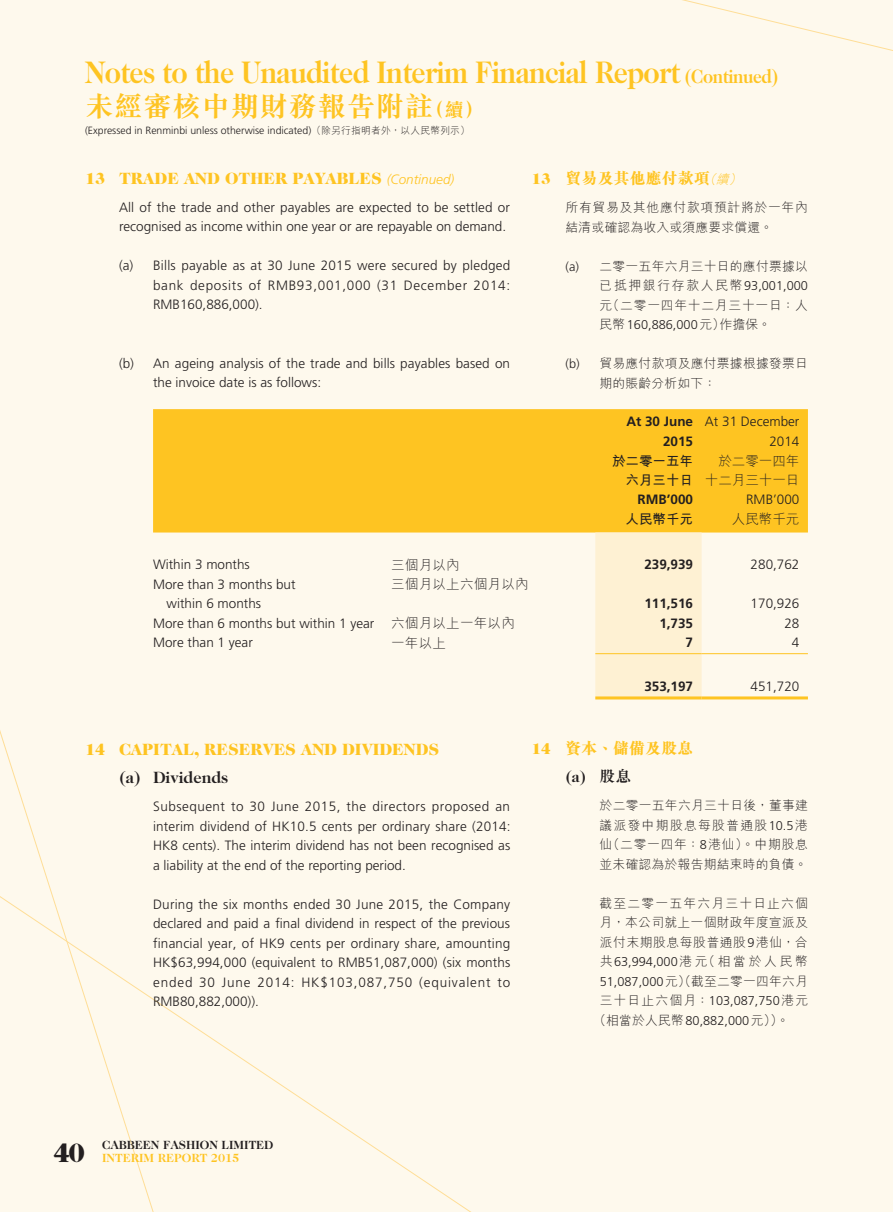
<style>
.page{position:relative;width:893px;height:1212px;background:#fef9ed}
.page>*{position:absolute;margin:0;border:0;box-sizing:border-box;transform-origin:0 0}
.t1{font:700 31.5px "Caslon 224 Std";letter-spacing:-.025em;color:#fec422;scale:.9 1}
.t2{font:700 28.5px "M Sung HK";letter-spacing:.02em;color:#fec422}
.t3{font:900 27px "Caslon 224 Std";color:#231f20}
.t4{font:900 16.5px "Caslon 224 Std";color:#fec422}
.t5{font:700 16.5px "Caslon 224 Std";color:#231f20}
.t6{font:800 15.75px "M Sung HK";letter-spacing:.02em;color:#fec422}
.t7{font:700 15.75px "Caslon 224 Std";color:#231f20}
.t8{font:300 13.5px/19.5px "Frutiger LT Std";color:#231f20}
.t9{font:700 13.5px/19.5px "Frutiger LT Std";color:#231f20;text-align:right}
.t10{font:300 13.5px "M Hei HK";letter-spacing:.02em;color:#231f20}
.t11{font:700 13.5px/19.5px "M Hei HK";color:#231f20;text-align:right}
.t12{font:300 13.5px/19.5px "M Hei HK";color:#231f20;text-align:right}
.t13{font:300 12.75px/19.5px "M Hei HK";letter-spacing:.025em;color:#231f20;text-align:justify}
.t14{font:300 12.75px "Frutiger LT Std";color:#231f20}
.t15{font:300 12.75px/19.5px "M Hei HK";letter-spacing:.06em;color:#231f20}
.t16{font:700 12px "Caslon 224 Std";color:#231f20}
.t17{font:700 12px "Caslon 224 Std";color:#fec422}
.t18{font:300 10.5px "Frutiger LT Std";color:#231f20}
.s1{font-size:19.5px}
.s2{font-family:"M Hei HK";font-size:9.75px}
.s3{font-family:"Frutiger LT Std";font-weight:300;font-style:italic;font-size:13.5px}
.s4{font-family:"Caslon 224 Std";font-weight:900}
.s5{font-family:"M Hei HK";font-weight:300;font-style:italic;font-size:12.75px}
.s6{font-family:"Frutiger LT Std"}
.s7{font-family:"M Hei HK"}
.s8{font-family:"M Sung HK"}
</style>
<div class="page">
<svg style="left:0;top:730px;width:181px;height:482px"></svg>
<div style="left:153px;top:409px;width:655px;height:123px;background:#fec422"></div>
<div style="left:595px;top:532px;width:107px;height:164px;background:#fef1d3"></div>
<hr style="left:595px;top:653px;width:107px;height:1px;background:#fec422">
<hr style="left:702px;top:653px;width:106px;height:1px;background:#fec422">
<hr style="left:595px;top:696px;width:107px;height:3px;background:#fec422">
<hr style="left:702px;top:696px;width:106px;height:3px;background:#fec422">
<h1 class="t1" style="left:85px;top:53px;width:772px">Notes to the Unaudited Interim Financial Report <span class="s1">(Continued)</span></h1>
<h2 class="t2" style="left:85px;top:92px;width:400px">未經審核中期財務報告附註<span class="s1">（續）</span></h2>
<p class="t18" style="left:85px;top:125px;width:386px">(Expressed in Renminbi unless otherwise indicated)<span class="s2">（除另行指明者外，以人民幣列示）</span></p>
<p class="t4" style="left:85px;top:169px;width:371px">13 TRADE AND OTHER PAYABLES <span class="s3">(Continued)</span></p>
<p class="t8" style="left:119px;top:198px;width:392px">All of the trade and other payables are expected to be settled or recognised as income within one year or are repayable on demand.</p>
<p class="t8" style="left:153px;top:256px;width:359px;text-align:justify;text-indent:-34px">(a) Bills payable as at 30 June 2015 were secured by pledged bank deposits of RMB93,001,000 (31 December 2014:<br>RMB160,886,000).</p>
<p class="t8" style="left:153px;top:354px;width:358px;text-indent:-34px">(b) An ageing analysis of the trade and bills payables based on the invoice date is as follows:</p>
<p class="t6" style="left:531px;top:170px;width:214px"><span class="s4">13</span> 貿易及其他應付款項<span class="s5">（續）</span></p>
<p class="t15" style="left:565px;top:198px;width:244px">所有貿易及其他應付款項預計將於一年內結清或確認為收入或須應要求償還。</p>
<p class="t13" style="left:600px;top:256px;width:210px;text-indent:-34px"><span class="s6">(a)</span> 二零一五年六月三十日的應付票據以已抵押銀行存款人民幣<span class="s6">93,001,000</span>元（二零一四年十二月三十一日：人</p>
<p class="t14" style="left:599px;top:318px;width:173px"><span class="s7">民幣</span>160,886,000<span class="s7">元）作擔保。</span></p>
<p class="t13" style="left:600px;top:354px;width:210px;text-indent:-34px"><span class="s6">(b)</span> 貿易應付款項及應付票據根據發票日期的賬齡分析如下：</p>
<p class="t9" style="left:626px;top:412px;width:68px">At 30 June<br>2015</p>
<p class="t8" style="left:705px;top:412px;width:96px;text-align:right">At 31 December<br>2014</p>
<p class="t11" style="left:612px;top:450px;width:82px">於二零一五年六月三十日</p>
<p class="t12" style="left:705px;top:451px;width:96px">於二零一四年十二月三十一日</p>
<p class="t9" style="left:638px;top:490px;width:57px">RMB’000</p>
<p class="t8" style="left:746px;top:490px;width:55px">RMB’000</p>
<p class="t11" style="left:626px;top:508px;width:69px">人民幣千元</p>
<p class="t10" style="left:732px;top:512px;width:69px">人民幣千元</p>
<p class="t8" style="left:153px;top:555px;width:98px">Within 3 months</p>
<p class="t10" style="left:391px;top:558px;width:70px">三個月以內</p>
<p class="t9" style="left:644px;top:555px;width:50px">239,939</p>
<p class="t8" style="left:751px;top:555px;width:50px">280,762</p>
<p class="t8" style="left:167px;top:574px;width:131px;text-indent:-14px">More than 3 months but within 6 months</p>
<p class="t10" style="left:391px;top:577px;width:139px">三個月以上六個月以內</p>
<p class="t9" style="left:644px;top:594px;width:50px">111,516</p>
<p class="t8" style="left:751px;top:594px;width:50px">170,926</p>
<p class="t8" style="left:153px;top:613px;width:363px">More than 6 months but within 1 year <span class="s7">六個月以上一年以內</span></p>
<p class="t9" style="left:659px;top:613px;width:35px">1,735</p>
<p class="t8" style="left:784px;top:613px;width:17px">28</p>
<p class="t8" style="left:153px;top:633px;width:101px">More than 1 year</p>
<p class="t10" style="left:391px;top:636px;width:56px">一年以上</p>
<p class="t9" style="left:686px;top:633px;width:9px">7</p>
<p class="t8" style="left:792px;top:633px;width:9px">4</p>
<p class="t9" style="left:644px;top:676px;width:50px">353,197</p>
<p class="t8" style="left:751px;top:676px;width:50px">451,720</p>
<p class="t4" style="left:85px;top:740px;width:356px">14 CAPITAL, RESERVES AND DIVIDENDS</p>
<p class="t5" style="left:119px;top:768px;width:111px">(a) Dividends</p>
<p class="t8" style="left:153px;top:797px;width:359px;text-align:justify">Subsequent to 30 June 2015, the directors proposed an interim dividend of HK10.5 cents per ordinary share (2014:<br>HK8 cents). The interim dividend has not been recognised as a liability at the end of the reporting period.</p>
<p class="t8" style="left:153px;top:894px;width:359px;text-align:justify">During the six months ended 30 June 2015, the Company declared and paid a final dividend in respect of the previous financial year, of HK9 cents per ordinary share, amounting HK$63,994,000 (equivalent to RMB51,087,000) (six months ended 30 June 2014: HK$103,087,750 (equivalent to RMB80,882,000)).</p>
<p class="t6" style="left:531px;top:740px;width:163px"><span class="s4">14</span> 資本、儲備及股息</p>
<p class="t7" style="left:566px;top:767px;width:67px">(a) <span class="s8">股息</span></p>
<p class="t13" style="left:600px;top:795px;width:210px">於二零一五年六月三十日後，董事建議派發中期股息每股普通股<span class="s6">10.5</span>港仙（二零一四年：<span class="s6">8</span>港仙）。中期股息並未確認為於報告期結束時的負債。</p>
<p class="t13" style="left:600px;top:893px;width:210px">截至二零一五年六月三十日止六個月，本公司就上一個財政年度宣派及派付末期股息每股普通股<span class="s6">9</span>港仙，合共<span class="s6">63,994,000</span>港元（相當於人民幣<span class="s6">51,087,000</span>元）（截至二零一四年六月</p>
<p class="t14" style="left:600px;top:993px;width:210px"><span class="s7">三十日止六個月：</span>103,087,750<span class="s7">港元</span></p>
<p class="t13" style="left:593px;top:1010px;width:197px">（相當於人民幣<span class="s6">80,882,000</span>元））。</p>
<p class="t16" style="left:102px;top:1138px;width:173px">CABBEEN FASHION LIMITED</p>
<h3 class="t3" style="left:53px;top:1137px;width:33px">40</h3>
<p class="t17" style="left:102px;top:1151px;width:139px">INTERIM REPORT 2015</p>
</div>
